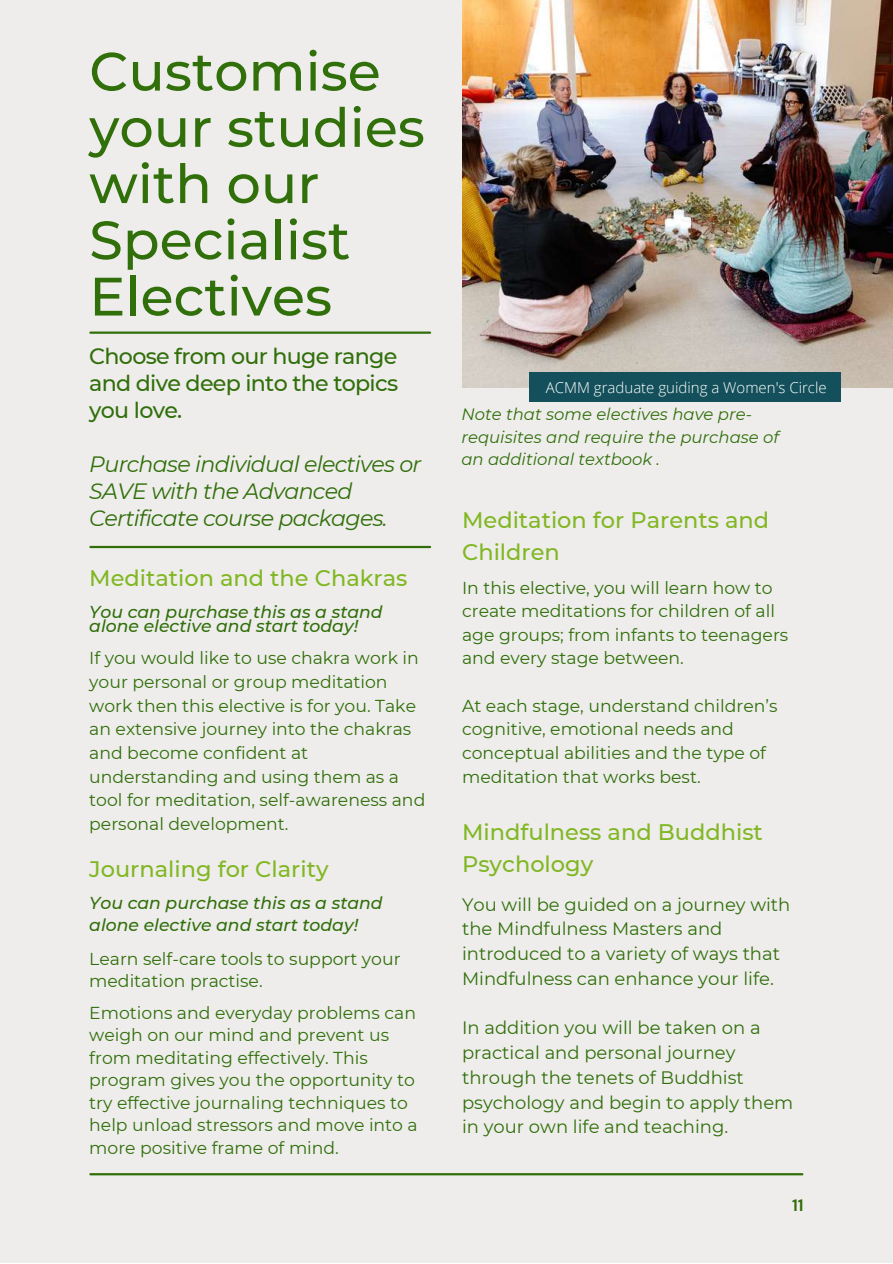
<style>
.page{position:relative;width:893px;height:1264px;background:#fff}
.page>*{position:absolute;margin:0;border:0;box-sizing:border-box;transform-origin:0 0}
.t1{font:500 54px/56.2px "Montserrat";color:#316f0b}
.t2{font:500 22.5px/31.5px "Montserrat";color:#81b723}
.t3{font:italic 22.2px/27px "Montserrat";letter-spacing:-.03em;color:#316f0b}
.t4{font:500 22.2px/27px "Montserrat";letter-spacing:-.03em;color:#316f0b;text-align:justify}
.t5{font:18px/24.8px "Montserrat";color:#316f0b}
.t6{font:17.25px/23.5px "Montserrat";color:#316f0b}
.t7{font:italic 500 17.25px/13.5px "Montserrat";color:#316f0b}
.t8{font:italic 16.5px/22.5px "Montserrat";color:#316f0b}
.t9{font:700 16.5px "DM Sans";color:#316f0b}
.t10{font:300 15px "Open Sans";color:#fff}
</style>
<div class="page">
<div style="left:0;top:0;width:892px;height:1262px;background:#eeedeb"></div>
<img style="left:462px;top:0;width:430px;height:388px">
<hr style="left:90px;top:1173px;width:712px;height:2px;background:#316f0b">
<hr style="left:90px;top:331px;width:340px;height:3px;background:#316f0b">
<hr style="left:90px;top:546px;width:340px;height:2px;background:#316f0b">
<div style="left:528px;top:373px;width:312px;height:28px;background:#13505b"></div>
<h1 class="t1" style="left:89px;top:43px;width:337px">Customise your studies with our<br>Specialist<br>Electives</h1>
<p class="t4" style="left:89px;top:342px;width:310px">Choose from our huge range and dive deep into the topics you love.</p>
<p class="t3" style="left:89px;top:450px;width:333px">Purchase individual electives or<br>SAVE with the Advanced<br>Certificate course packages.</p>
<h2 class="t2" style="left:89px;top:562px;width:320px">Meditation and the Chakras</h2>
<p class="t7" style="left:89px;top:605px;width:295px">You can purchase this as a stand alone elective and start today!</p>
<p class="t6" style="left:89px;top:646px;width:337px">If you would like to use chakra work in your personal or group meditation work then this elective is for you. Take an extensive journey into the chakras and become confident at understanding and using them as a tool for meditation, self-awareness and personal development.</p>
<h2 class="t2" style="left:89px;top:853px;width:241px">Journaling for Clarity</h2>
<p class="t7" style="left:89px;top:891px;width:295px;line-height:22.5px">You can purchase this as a stand alone elective and start today!</p>
<p class="t6" style="left:89px;top:947px;width:313px;line-height:22.5px">Learn self-care tools to support your meditation practise.</p>
<p class="t6" style="left:89px;top:1001px;width:330px;line-height:22.5px">Emotions and everyday problems can weigh on our mind and prevent us from meditating effectively. This program gives you the opportunity to try effective journaling techniques to help unload stressors and move into a more positive frame of mind.</p>
<p class="t10" style="left:546px;top:377px;width:282px">ACMM graduate guiding a Women's Circle</p>
<p class="t8" style="left:461px;top:403px;width:319px">Note that some electives have pre&shy;requisites and require the purchase of an additional textbook .</p>
<h2 class="t2" style="left:462px;top:504px;width:308px">Meditation for Parents and<br>Children</h2>
<p class="t6" style="left:462px;top:575px;width:328px">In this elective, you will learn how to create meditations for children of all age groups; from infants to teenagers and every stage between.</p>
<p class="t6" style="left:462px;top:693px;width:317px">At each stage, understand children’s cognitive, emotional needs and conceptual abilities and the type of meditation that works best.</p>
<h2 class="t2" style="left:462px;top:816px;width:302px">Mindfulness and Buddhist<br>Psychology</h2>
<p class="t5" style="left:462px;top:891px;width:330px">You will be guided on a journey with the Mindfulness Masters and introduced to a variety of ways that Mindfulness can enhance your life.</p>
<p class="t5" style="left:462px;top:1015px;width:333px">In addition you will be taken on a practical and personal journey through the tenets of Buddhist psychology and begin to apply them in your own life and teaching.</p>
<p class="t9" style="left:792px;top:1194px;width:13px">11</p>
</div>
